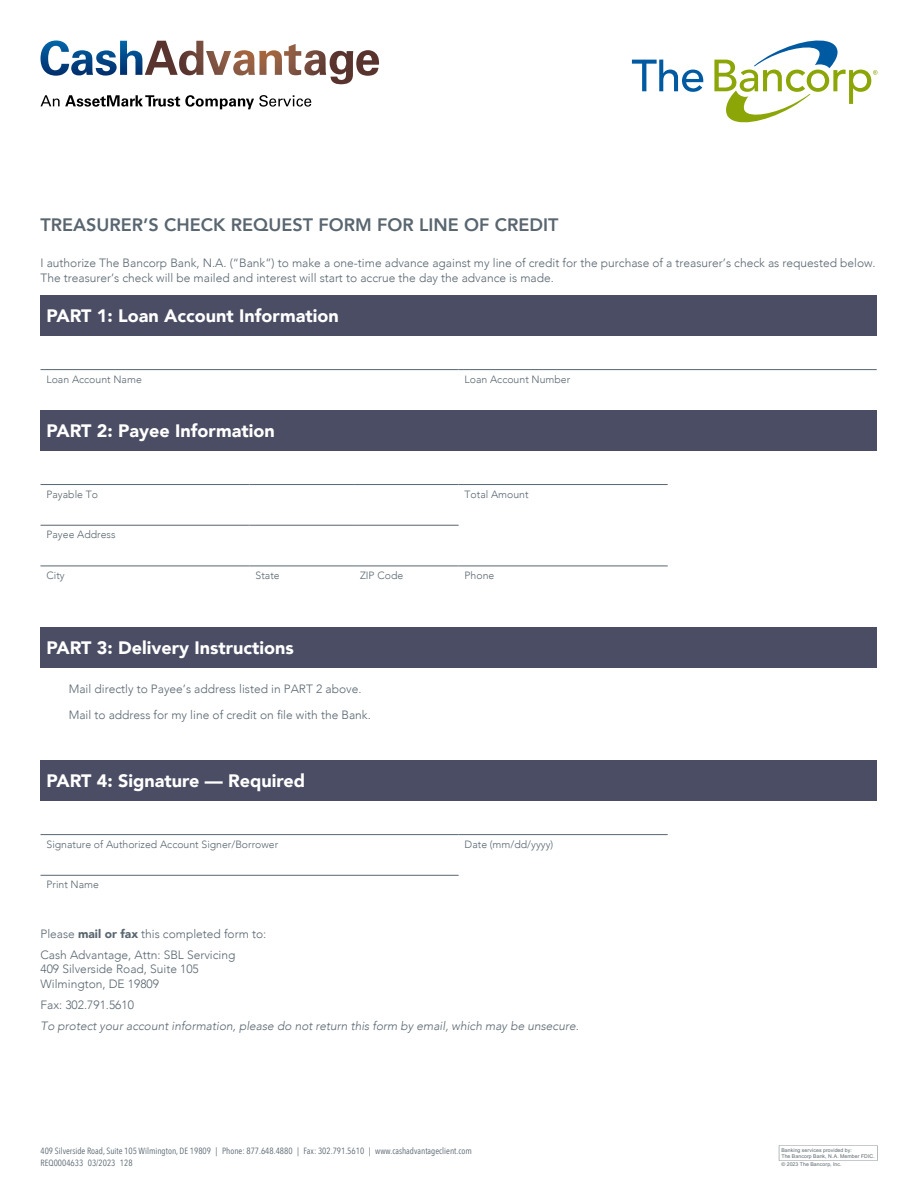
<style>
.page{position:relative;width:918px;height:1188px;background:#fff}
.page>*{position:absolute;margin:0;border:0;box-sizing:border-box;transform-origin:0 0}
.t1{font:900 18px "Avenir";color:#fff}
.t2{font:800 18px "Avenir";color:#596670}
.t3{font:300 12px/14.4px "Avenir";color:#596670}
.t4{font:italic 300 12px "Avenir";color:#596670}
.t5{font:300 10.5px "Avenir";color:#596670}
.t6{font:9px/12px "Avenir Next Condensed";color:#596670}
.t7{font:5.25px/5.8px "Arial";letter-spacing:.015em;color:#5c676d}
.s1{font-weight:900}
.s2{color:#5a666f}
</style>
<div class="page">
<svg style="left:779px;top:1145px;width:99px;height:16px"></svg>
<div style="left:40px;top:295px;width:837px;height:41px;background:#4a4d63"></div>
<hr style="left:40px;top:369px;width:419px;height:1px;background:#596670">
<hr style="left:459px;top:369px;width:418px;height:1px;background:#596670">
<div style="left:40px;top:410px;width:837px;height:41px;background:#4a4d63"></div>
<hr style="left:354px;top:566px;width:105px;height:1px;background:#596670">
<hr style="left:459px;top:566px;width:209px;height:1px;background:#596670">
<hr style="left:250px;top:566px;width:104px;height:1px;background:#596670">
<hr style="left:459px;top:484px;width:209px;height:1px;background:#596670">
<hr style="left:40px;top:566px;width:210px;height:1px;background:#596670">
<hr style="left:40px;top:525px;width:210px;height:1px;background:#596670">
<hr style="left:250px;top:525px;width:104px;height:1px;background:#596670">
<hr style="left:354px;top:525px;width:105px;height:1px;background:#596670">
<hr style="left:40px;top:484px;width:210px;height:1px;background:#596670">
<hr style="left:250px;top:484px;width:104px;height:1px;background:#596670">
<hr style="left:354px;top:484px;width:105px;height:1px;background:#596670">
<div style="left:40px;top:628px;width:837px;height:40px;background:#4a4d63"></div>
<div style="left:40px;top:760px;width:837px;height:41px;background:#4a4d63"></div>
<hr style="left:40px;top:875px;width:419px;height:1px;background:#596670">
<hr style="left:459px;top:834px;width:209px;height:1px;background:#596670">
<hr style="left:40px;top:834px;width:419px;height:1px;background:#596670">
<svg style="left:41px;top:95px;width:270px;height:14px"></svg>
<svg style="left:40px;top:40px;width:339px;height:44px"></svg>
<svg style="left:632px;top:60px;width:71px;height:32px"></svg>
<svg style="left:714px;top:40px;width:163px;height:82px"></svg>
<h1 class="t2" style="left:40px;top:210px;width:519px">TREASURER’S CHECK REQUEST FORM FOR LINE OF CREDIT</h1>
<p class="t3" style="left:40px;top:256px;width:837px">I authorize The Bancorp Bank, N.A. (“Bank”) to make a one-time advance against my line of credit for the purchase of a treasurer’s check as requested below.<br>The treasurer’s check will be mailed and interest will start to accrue the day the advance is made.</p>
<h1 class="t1" style="left:47px;top:300px;width:294px">PART 1: Loan Account Information</h1>
<p class="t5" style="left:47px;top:373px;width:97px">Loan Account Name</p>
<p class="t5" style="left:465px;top:373px;width:107px">Loan Account Number</p>
<h1 class="t1" style="left:47px;top:415px;width:230px">PART 2: Payee Information</h1>
<p class="t5" style="left:47px;top:488px;width:53px">Payable To</p>
<p class="t5" style="left:465px;top:488px;width:66px">Total Amount</p>
<p class="t5" style="left:47px;top:529px;width:71px">Payee Address</p>
<p class="t5" style="left:47px;top:569px;width:20px">City</p>
<p class="t5" style="left:256px;top:569px;width:26px">State</p>
<p class="t5" style="left:360px;top:569px;width:45px">ZIP Code</p>
<p class="t5" style="left:465px;top:569px;width:31px">Phone</p>
<h1 class="t1" style="left:47px;top:633px;width:249px">PART 3: Delivery Instructions</h1>
<p class="t3" style="left:69px;top:677px;width:304px;line-height:25.3px">Mail directly to Payee’s address listed in PART 2 above.<br>Mail to address for my line of credit on file with the Bank.</p>
<h1 class="t1" style="left:47px;top:765px;width:260px">PART 4: Signature — Required</h1>
<p class="t5" style="left:47px;top:838px;width:233px">Signature of Authorized Account Signer/Borrower</p>
<p class="t5" style="left:465px;top:838px;width:90px">Date (mm/dd/yyyy)</p>
<p class="t5" style="left:47px;top:879px;width:54px">Print Name</p>
<p class="t3" style="left:40px;top:923px;width:227px;line-height:21.1px">Please <span class="s1">mail or fax</span> this completed form to:<br>Cash Advantage, Attn: SBL Servicing</p>
<p class="t3" style="left:40px;top:962px;width:160px">409 Silverside Road, Suite 105<br>Wilmington, DE 19809</p>
<p class="t3" style="left:40px;top:998px;width:95px">Fax: 302.791.5610</p>
<p class="t4" style="left:40px;top:1019px;width:540px">To protect your account information, please do not return this form by email, which may be unsecure.</p>
<p class="t6" style="left:40px;top:1144px;width:433px">409 Silverside Road, Suite 105 Wilmington, DE 19809 | Phone: 877.648.4880 | Fax: 302.791.5610 | www.cashadvantageclient.com<br>REQ0004633 03/2023 <span class="s2">128</span></p>
<p class="t7" style="left:781px;top:1147px;width:95px">Banking services provided by:<br>The Bancorp Bank, N.A. Member FDIC.</p>
<p class="t7" style="left:781px;top:1162px;width:62px">© 2023 The Bancorp, Inc.</p>
</div>
